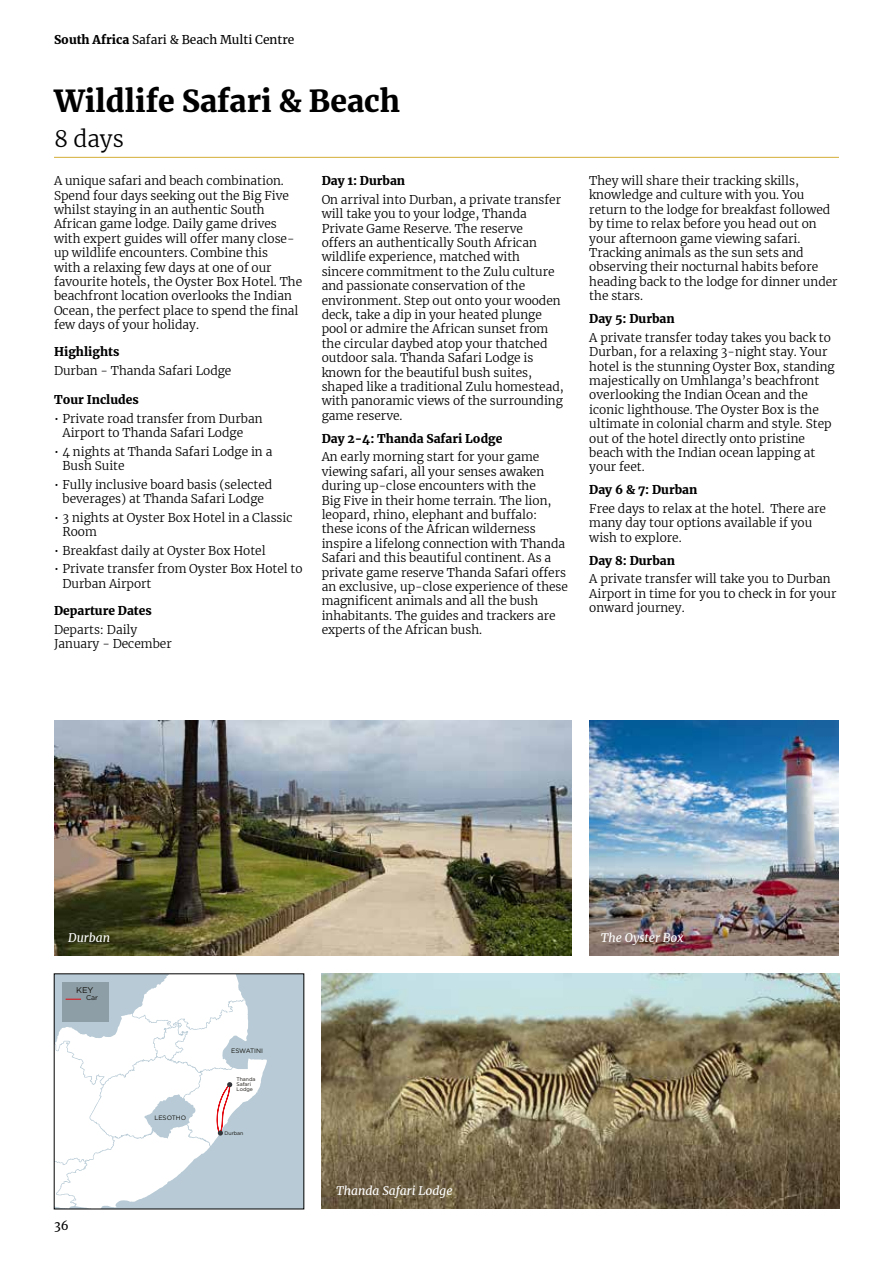
<style>
.page{position:relative;width:893px;height:1263px;background:#fff}
.page>*{position:absolute;margin:0;border:0;box-sizing:border-box;transform-origin:0 0}
.t1{font:900 30px "Merriweather";color:#000}
.t2{font:300 22.5px "Merriweather";color:#000}
.t3{font:300 12px/14.4px "Merriweather";color:#000}
.t4{font:900 12px "Merriweather";color:#000}
.t5{font:12px "Merriweather";color:#000}
.t6{font:italic 12px "Merriweather";color:#fff}
.t7{font:8.4px "Gotham";color:#12100b}
.t8{font:6.9px "Gotham";color:#12100b}
.t9{font:6.3px "Gotham";color:#12100b}
.t10{font:5.25px/5.2px "Gotham";color:#12100b}
.s1{font-weight:900}
</style>
<div class="page">
<hr style="left:54px;top:157px;width:785px;height:1px;background:#d4ae36">
<img style="left:322px;top:974px;width:517px;height:235px">
<div style="left:54px;top:974px;width:250px;height:235px;background:#b7cad5"></div>
<svg style="left:56px;top:976px;width:211px;height:231px"></svg>
<img style="left:54px;top:721px;width:517px;height:235px">
<img style="left:590px;top:721px;width:249px;height:235px">
<p class="t5" style="left:54px;top:32px;width:242px"><span class="s1">South Africa</span> Safari &amp; Beach Multi Centre</p>
<h1 class="t1" style="left:54px;top:80px;width:348px">Wildlife Safari &amp; Beach</h1>
<h2 class="t2" style="left:54px;top:123px;width:71px">8 days</h2>
<p class="t3" style="left:54px;top:173px;width:250px">A unique safari and beach combination.<br>Spend four days seeking out the Big Five whilst staying in an authentic South African game lodge. Daily game drives with expert guides will offer many close&shy;up wildlife encounters. Combine this<br>with a relaxing few days at one of our favourite hotels, the Oyster Box Hotel. The beachfront location overlooks the Indian Ocean, the perfect place to spend the final few days of your holiday.</p>
<p class="t4" style="left:54px;top:344px;width:67px">Highlights</p>
<p class="t3" style="left:54px;top:363px;width:179px">Durban - Thanda Safari Lodge</p>
<p class="t4" style="left:54px;top:391px;width:86px">Tour Includes</p>
<p class="t3" style="left:63px;top:411px;width:202px;text-indent:-9px">• Private road transfer from Durban<br>Airport to Thanda Safari Lodge</p>
<p class="t3" style="left:63px;top:444px;width:211px;text-indent:-9px">• 4 nights at Thanda Safari Lodge in a<br>Bush Suite</p>
<p class="t3" style="left:54px;top:477px;width:220px;text-align:center">• Fully inclusive board basis (selected beverages) at Thanda Safari Lodge</p>
<p class="t3" style="left:63px;top:510px;width:232px;text-indent:-9px">• 3 nights at Oyster Box Hotel in a Classic<br>Room</p>
<p class="t3" style="left:54px;top:543px;width:213px">• Breakfast daily at Oyster Box Hotel</p>
<p class="t3" style="left:63px;top:561px;width:242px;text-indent:-9px">• Private transfer from Oyster Box Hotel to<br>Durban Airport</p>
<p class="t4" style="left:54px;top:602px;width:99px">Departure Dates</p>
<p class="t3" style="left:54px;top:622px;width:119px">Departs: Daily<br>January - December</p>
<p class="t4" style="left:322px;top:172px;width:85px">Day 1: Durban</p>
<p class="t3" style="left:322px;top:192px;width:244px">On arrival into Durban, a private transfer will take you to your lodge, Thanda Private Game Reserve. The reserve<br>offers an authentically South African wildlife experience, matched with sincere commitment to the Zulu culture and passionate conservation of the environment. Step out onto your wooden deck, take a dip in your heated plunge pool or admire the African sunset from the circular daybed atop your thatched outdoor sala. Thanda Safari Lodge is known for the beautiful bush suites, shaped like a traditional Zulu homestead, with panoramic views of the surrounding game reserve.</p>
<p class="t4" style="left:322px;top:430px;width:182px">Day 2-4: Thanda Safari Lodge</p>
<p class="t3" style="left:322px;top:449px;width:248px">An early morning start for your game viewing safari, all your senses awaken during up-close encounters with the<br>Big Five in their home terrain. The lion, leopard, rhino, elephant and buffalo: these icons of the African wilderness inspire a lifelong connection with Thanda Safari and this beautiful continent. As a private game reserve Thanda Safari offers an exclusive, up-close experience of these magnificent animals and all the bush inhabitants. The guides and trackers are experts of the African bush.</p>
<p class="t3" style="left:589px;top:173px;width:250px">They will share their tracking skills, knowledge and culture with you. You return to the lodge for breakfast followed by time to relax before you head out on your afternoon game viewing safari.<br>Tracking animals as the sun sets and observing their nocturnal habits before heading back to the lodge for dinner under the stars.</p>
<p class="t4" style="left:589px;top:310px;width:87px">Day 5: Durban</p>
<p class="t3" style="left:589px;top:330px;width:247px">A private transfer today takes you back to Durban, for a relaxing 3-night stay. Your hotel is the stunning Oyster Box, standing majestically on Umhlanga’s beachfront overlooking the Indian Ocean and the iconic lighthouse. The Oyster Box is the ultimate in colonial charm and style. Step out of the hotel directly onto pristine beach with the Indian ocean lapping at your feet.</p>
<p class="t4" style="left:589px;top:482px;width:110px">Day 6 &amp; 7: Durban</p>
<p class="t3" style="left:589px;top:501px;width:238px">Free days to relax at the hotel. There are many day tour options available if you wish to explore.</p>
<p class="t4" style="left:589px;top:552px;width:87px">Day 8: Durban</p>
<p class="t3" style="left:589px;top:571px;width:249px">A private transfer will take you to Durban<br>Airport in time for you to check in for your onward journey.</p>
<p class="t6" style="left:68px;top:929px;width:43px">Durban</p>
<p class="t6" style="left:601px;top:929px;width:84px">The Oyster Box</p>
<p class="t7" style="left:76px;top:985px;width:19px">KEY</p>
<p class="t8" style="left:86px;top:994px;width:13px">Car</p>
<p class="t5" style="left:54px;top:1217px;width:16px">36</p>
<p class="t9" style="left:154px;top:1114px;width:33px">LESOTHO</p>
<p class="t9" style="left:231px;top:1047px;width:33px">ESWATINI</p>
<p class="t10" style="left:236px;top:1076px;width:21px">Thanda<br>Safari<br>Lodge</p>
<p class="t10" style="left:224px;top:1130px;width:20px">Durban</p>
<p class="t6" style="left:336px;top:1182px;width:118px">Thanda Safari Lodge</p>
</div>
